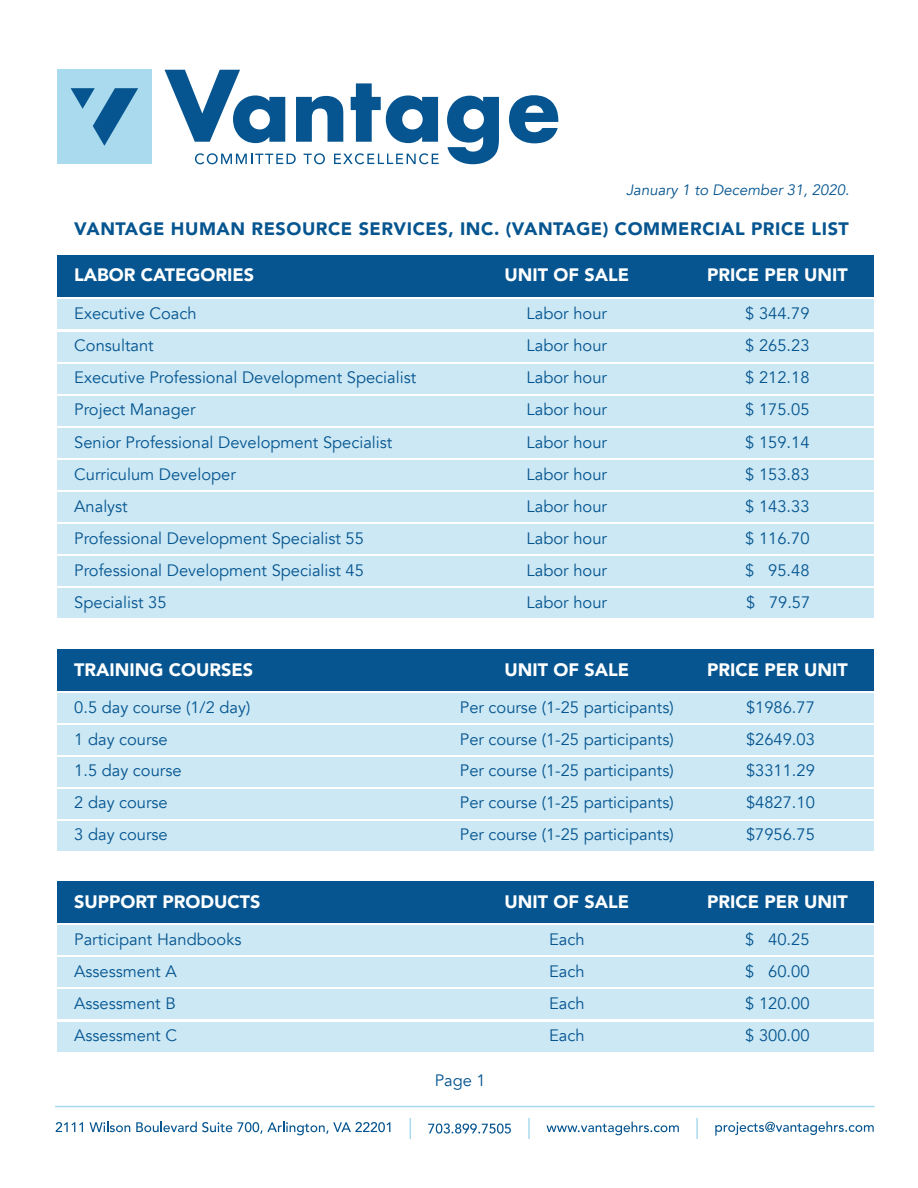
<style>
.page{position:relative;width:918px;height:1188px;background:#fff}
.page>*{position:absolute;margin:0;border:0;box-sizing:border-box;transform-origin:0 0}
.t1{font:900 18px "Avenir";color:#fff}
.t2{font:900 18px "Avenir";letter-spacing:.03em;color:#065590}
.t3{font:16.5px "Avenir";color:#065590}
.t4{font:italic 15px "Avenir";color:#065590}
</style>
<div class="page">
<div style="left:57px;top:255px;width:816px;height:41px;background:#065590"></div>
<div style="left:57px;top:332px;width:816px;height:29px;background:#cbe8f4"></div>
<div style="left:57px;top:364px;width:816px;height:30px;background:#cbe8f4"></div>
<div style="left:57px;top:428px;width:816px;height:30px;background:#cbe8f4"></div>
<div style="left:57px;top:524px;width:816px;height:30px;background:#cbe8f4"></div>
<div style="left:57px;top:556px;width:816px;height:30px;background:#cbe8f4"></div>
<div style="left:57px;top:588px;width:816px;height:30px;background:#cbe8f4"></div>
<div style="left:57px;top:396px;width:816px;height:30px;background:#cbe8f4"></div>
<div style="left:57px;top:460px;width:816px;height:30px;background:#cbe8f4"></div>
<div style="left:57px;top:492px;width:816px;height:30px;background:#cbe8f4"></div>
<div style="left:57px;top:299px;width:816px;height:30px;background:#cbe8f4"></div>
<div style="left:57px;top:693px;width:816px;height:30px;background:#cbe8f4"></div>
<div style="left:57px;top:725px;width:816px;height:30px;background:#cbe8f4"></div>
<div style="left:57px;top:757px;width:816px;height:30px;background:#cbe8f4"></div>
<div style="left:57px;top:789px;width:816px;height:30px;background:#cbe8f4"></div>
<div style="left:57px;top:821px;width:816px;height:30px;background:#cbe8f4"></div>
<div style="left:57px;top:649px;width:816px;height:41px;background:#065590"></div>
<div style="left:57px;top:70px;width:95px;height:94px;background:#a9daed"></div>
<svg style="left:71px;top:88px;width:67px;height:58px"></svg>
<svg style="left:296px;top:96px;width:47px;height:46px"></svg>
<svg style="left:351px;top:83px;width:87px;height:60px"></svg>
<svg style="left:447px;top:96px;width:52px;height:68px"></svg>
<svg style="left:509px;top:95px;width:49px;height:48px"></svg>
<svg style="left:195px;top:153px;width:101px;height:11px"></svg>
<svg style="left:304px;top:153px;width:21px;height:11px"></svg>
<svg style="left:334px;top:153px;width:105px;height:11px"></svg>
<svg style="left:165px;top:70px;width:120px;height:73px"></svg>
<svg style="left:56px;top:1122px;width:27px;height:10px"></svg>
<svg style="left:89px;top:1122px;width:41px;height:10px"></svg>
<svg style="left:136px;top:1122px;width:254px;height:13px"></svg>
<hr style="left:696px;top:1118px;width:2px;height:21px;background:#a9daed">
<hr style="left:528px;top:1118px;width:2px;height:21px;background:#a9daed">
<svg style="left:410px;top:1118px;width:1px;height:21px"></svg>
<svg style="left:428px;top:1123px;width:83px;height:11px"></svg>
<svg style="left:546px;top:1122px;width:133px;height:13px"></svg>
<svg style="left:715px;top:1121px;width:159px;height:15px"></svg>
<hr style="left:55px;top:1106px;width:820px;height:1px;background:#a9daed">
<div style="left:57px;top:881px;width:816px;height:41px;background:#065590"></div>
<div style="left:57px;top:925px;width:816px;height:30px;background:#cbe8f4"></div>
<div style="left:57px;top:957px;width:816px;height:30px;background:#cbe8f4"></div>
<div style="left:57px;top:989px;width:816px;height:30px;background:#cbe8f4"></div>
<div style="left:57px;top:1022px;width:816px;height:30px;background:#cbe8f4"></div>
<p class="t4" style="left:626px;top:181px;width:225px">January 1 to December 31, 2020.</p>
<p class="t2" style="left:74px;top:214px;width:776px">VANTAGE HUMAN RESOURCE SERVICES, INC. (VANTAGE) COMMERCIAL PRICE LIST</p>
<p class="t1" style="left:74px;top:260px;width:181px">LABOR CATEGORIES</p>
<p class="t1" style="left:504px;top:260px;width:126px">UNIT OF SALE</p>
<p class="t1" style="left:707px;top:260px;width:142px">PRICE PER UNIT</p>
<p class="t3" style="left:74px;top:304px;width:124px">Executive Coach</p>
<p class="t3" style="left:527px;top:304px;width:82px">Labor hour</p>
<p class="t3" style="left:745px;top:304px;width:66px">$ 344.79</p>
<p class="t3" style="left:74px;top:336px;width:81px">Consultant</p>
<p class="t3" style="left:527px;top:336px;width:82px">Labor hour</p>
<p class="t3" style="left:745px;top:336px;width:66px">$ 265.23</p>
<p class="t3" style="left:74px;top:368px;width:343px">Executive Professional Development Specialist</p>
<p class="t3" style="left:527px;top:368px;width:82px">Labor hour</p>
<p class="t3" style="left:745px;top:368px;width:66px">$ 212.18</p>
<p class="t3" style="left:74px;top:400px;width:123px">Project Manager</p>
<p class="t3" style="left:527px;top:400px;width:82px">Labor hour</p>
<p class="t3" style="left:745px;top:400px;width:66px">$ 175.05</p>
<p class="t3" style="left:74px;top:432px;width:320px">Senior Professional Development Specialist</p>
<p class="t3" style="left:527px;top:432px;width:82px">Labor hour</p>
<p class="t3" style="left:745px;top:432px;width:66px">$ 159.14</p>
<p class="t3" style="left:74px;top:464px;width:163px">Curriculum Developer</p>
<p class="t3" style="left:527px;top:464px;width:82px">Labor hour</p>
<p class="t3" style="left:745px;top:464px;width:66px">$ 153.83</p>
<p class="t3" style="left:74px;top:496px;width:55px">Analyst</p>
<p class="t3" style="left:527px;top:496px;width:82px">Labor hour</p>
<p class="t3" style="left:745px;top:496px;width:66px">$ 143.33</p>
<p class="t3" style="left:74px;top:528px;width:291px">Professional Development Specialist 55</p>
<p class="t3" style="left:527px;top:528px;width:82px">Labor hour</p>
<p class="t3" style="left:745px;top:528px;width:66px">$ 116.70</p>
<p class="t3" style="left:74px;top:560px;width:291px">Professional Development Specialist 45</p>
<p class="t3" style="left:527px;top:560px;width:82px">Labor hour</p>
<p class="t3" style="left:745px;top:560px;width:66px">$ 95.48</p>
<p class="t3" style="left:74px;top:593px;width:94px">Specialist 35</p>
<p class="t3" style="left:527px;top:593px;width:82px">Labor hour</p>
<p class="t3" style="left:746px;top:593px;width:66px">$ 79.57</p>
<p class="t1" style="left:74px;top:654px;width:180px">TRAINING COURSES</p>
<p class="t1" style="left:504px;top:654px;width:126px">UNIT OF SALE</p>
<p class="t1" style="left:707px;top:654px;width:142px">PRICE PER UNIT</p>
<p class="t3" style="left:74px;top:697px;width:178px">0.5 day course (1/2 day)</p>
<p class="t3" style="left:460px;top:697px;width:215px">Per course (1-25 participants)</p>
<p class="t3" style="left:746px;top:697px;width:70px">$1986.77</p>
<p class="t3" style="left:74px;top:729px;width:95px">1 day course</p>
<p class="t3" style="left:460px;top:729px;width:215px">Per course (1-25 participants)</p>
<p class="t3" style="left:746px;top:729px;width:70px">$2649.03</p>
<p class="t3" style="left:74px;top:761px;width:109px">1.5 day course</p>
<p class="t3" style="left:460px;top:761px;width:215px">Per course (1-25 participants)</p>
<p class="t3" style="left:746px;top:761px;width:70px">$3311.29</p>
<p class="t3" style="left:74px;top:793px;width:95px">2 day course</p>
<p class="t3" style="left:460px;top:793px;width:215px">Per course (1-25 participants)</p>
<p class="t3" style="left:746px;top:793px;width:70px">$4827.10</p>
<p class="t3" style="left:74px;top:825px;width:95px">3 day course</p>
<p class="t3" style="left:460px;top:825px;width:215px">Per course (1-25 participants)</p>
<p class="t3" style="left:746px;top:825px;width:70px">$7956.75</p>
<p class="t1" style="left:74px;top:886px;width:188px">SUPPORT PRODUCTS</p>
<p class="t1" style="left:504px;top:886px;width:126px">UNIT OF SALE</p>
<p class="t1" style="left:707px;top:886px;width:142px">PRICE PER UNIT</p>
<p class="t3" style="left:74px;top:929px;width:169px">Participant Handbooks</p>
<p class="t3" style="left:549px;top:929px;width:37px">Each</p>
<p class="t3" style="left:745px;top:929px;width:66px">$ 40.25</p>
<p class="t3" style="left:74px;top:961px;width:104px">Assessment A</p>
<p class="t3" style="left:549px;top:961px;width:37px">Each</p>
<p class="t3" style="left:745px;top:961px;width:66px">$ 60.00</p>
<p class="t3" style="left:74px;top:993px;width:103px">Assessment B</p>
<p class="t3" style="left:549px;top:993px;width:37px">Each</p>
<p class="t3" style="left:745px;top:993px;width:66px">$ 120.00</p>
<p class="t3" style="left:74px;top:1026px;width:104px">Assessment C</p>
<p class="t3" style="left:549px;top:1026px;width:37px">Each</p>
<p class="t3" style="left:745px;top:1026px;width:66px">$ 300.00</p>
<p class="t3" style="left:435px;top:1071px;width:53px">Page 1</p>
</div>
